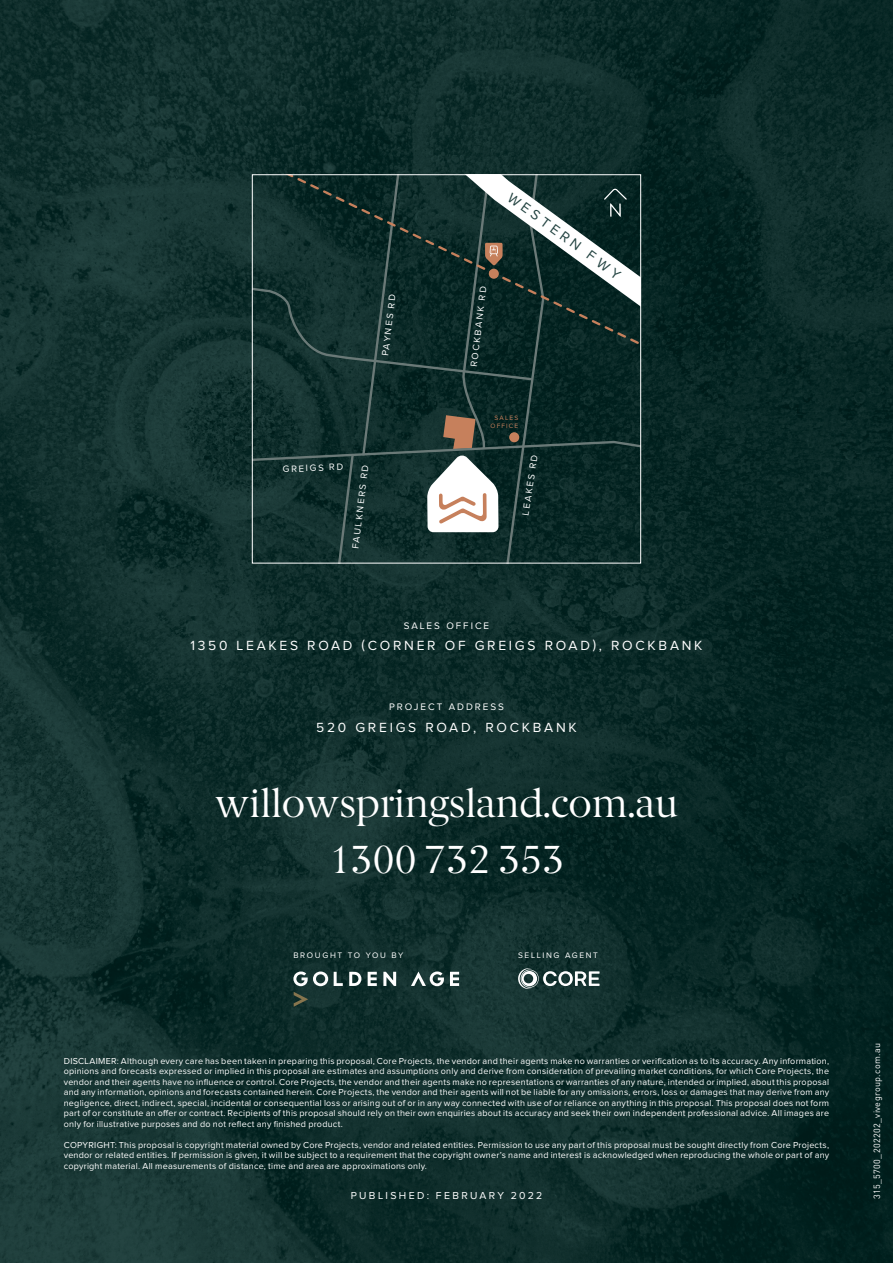
<style>
.page{position:relative;width:893px;height:1263px;background:#fff}
.page>*{position:absolute;margin:0;border:0;box-sizing:border-box;transform-origin:0 0}
.t1{font:39.3px/56.2px "Berlingske Serif";letter-spacing:-.01em;color:#fff;text-align:center}
.t2{font:14.25px "Proxima Nova";color:#244442}
.t3{font:13.8px "Proxima Nova";letter-spacing:.2em;color:#fff}
.t4{font:10.5px "Proxima Nova";letter-spacing:.22em;color:#fff}
.t5{font:9.9px "Proxima Nova";letter-spacing:.2em;color:#fff}
.t6{font:9.45px "Proxima Nova";color:#fff}
.t7{font:9px/10.5px "Proxima Nova";letter-spacing:.025em;color:#fff;text-align:justify}
.t8{font:9px "DIN";letter-spacing:.04em;color:#fff}
.t9{font:8.25px "Proxima Nova";letter-spacing:.2em;color:#fff}
.t10{font:6.6px/7.8px "Proxima Nova";letter-spacing:.18em;color:#c6805c;text-align:right}
</style>
<div class="page">
<img style="left:0;top:0;width:893px;height:1263px">
<svg style="left:254px;top:176px;width:385px;height:385px;background:#1f3a37"></svg>
<div style="left:252px;top:174px;width:389px;height:389px;border:1px solid #fff"></div>
<svg style="left:293px;top:971px;width:35px;height:15px"></svg>
<svg style="left:334px;top:972px;width:9px;height:14px"></svg>
<svg style="left:349px;top:972px;width:12px;height:14px"></svg>
<svg style="left:368px;top:972px;width:9px;height:14px"></svg>
<svg style="left:450px;top:972px;width:9px;height:14px"></svg>
<svg style="left:411px;top:971px;width:33px;height:15px"></svg>
<svg style="left:383px;top:972px;width:13px;height:14px"></svg>
<svg style="left:294px;top:992px;width:14px;height:15px"></svg>
<svg style="left:518px;top:968px;width:82px;height:21px"></svg>
<p class="t6" style="left:378px;top:355px;width:64px;rotate:-83deg">PAYNES RD</p>
<p class="t6" style="left:467px;top:366px;width:82px;rotate:-83deg">ROCKBANK RD</p>
<h2 class="t2" style="left:516px;top:187px;width:137px;rotate:36deg">WESTERN FWY</h2>
<p class="t10" style="left:490px;top:413px;width:29px">SALES<br>OFFICE</p>
<p class="t6" style="left:283px;top:462px;width:62px;rotate:-2deg">GREIGS RD</p>
<p class="t6" style="left:348px;top:548px;width:86px;rotate:-83deg">FAULKNERS RD</p>
<p class="t6" style="left:518px;top:514px;width:63px;rotate:-81deg">LEAKES RD</p>
<p class="t5" style="left:404px;top:621px;width:87px">SALES OFFICE</p>
<h3 class="t3" style="left:190px;top:639px;width:514px">1350 LEAKES ROAD (CORNER OF GREIGS ROAD), ROCKBANK</h3>
<p class="t5" style="left:389px;top:702px;width:116px">PROJECT ADDRESS</p>
<h3 class="t3" style="left:316px;top:721px;width:262px">520 GREIGS ROAD, ROCKBANK</h3>
<h1 class="t1" style="left:215px;top:775px;width:464px">willowspringsland.com.au<br>1300 732 353</h1>
<p class="t9" style="left:293px;top:951px;width:111px">BROUGHT TO YOU BY</p>
<p class="t9" style="left:518px;top:951px;width:81px">SELLING AGENT</p>
<p class="t7" style="left:64px;top:1056px;width:767px">DISCLAIMER: Although every care has been taken in preparing this proposal, Core Projects, the vendor and their agents make no warranties or verification as to its accuracy. Any information, opinions and forecasts expressed or implied in this proposal are estimates and assumptions only and derive from consideration of prevailing market conditions, for which Core Projects, the vendor and their agents have no influence or control. Core Projects, the vendor and their agents make no representations or warranties of any nature, intended or implied, about this proposal and any information, opinions and forecasts contained herein. Core Projects, the vendor and their agents will not be liable for any omissions, errors, loss or damages that may derive from any negligence, direct, indirect, special, incidental or consequential loss or arising out of or in any way connected with use of or reliance on anything in this proposal. This proposal does not form part of or constitute an offer or contract. Recipients of this proposal should rely on their own enquiries about its accuracy and seek their own independent professional advice. All images are only for illustrative purposes and do not reflect any finished product.</p>
<p class="t7" style="left:64px;top:1140px;width:767px">COPYRIGHT: This proposal is copyright material owned by Core Projects, vendor and related entities. Permission to use any part of this proposal must be sought directly from Core Projects, vendor or related entities. If permission is given, it will be subject to a requirement that the copyright owner’s name and interest is acknowledged when reproducing the whole or part of any copyright material. All measurements of distance, time and area are approximations only.</p>
<p class="t4" style="left:351px;top:1191px;width:193px">PUBLISHED: FEBRUARY 2022</p>
<p class="t8" style="left:871px;top:1199px;width:158px;rotate:-90deg">315_5700_202202_vivegroup.com.au</p>
</div>
